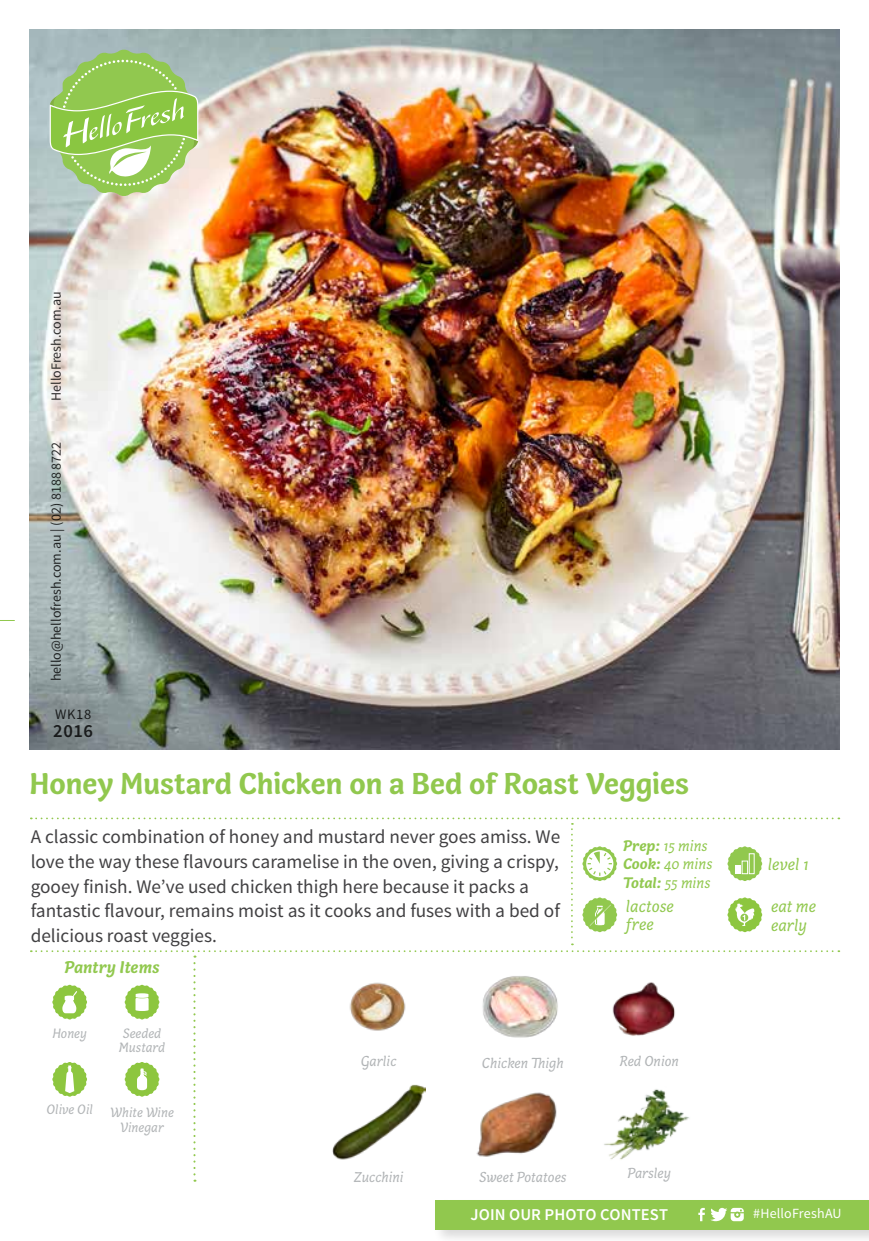
<style>
.page{position:relative;width:869px;height:1241px;background:#fff}
.page>*{position:absolute;margin:0;border:0;box-sizing:border-box;transform-origin:0 0}
.t1{font:700 30.97px "Capucine Basic";letter-spacing:-.005em;color:#91c84e}
.t2{font:19.25px/24.5px "Source Sans Pro";color:#414042}
.t3{font:600 18.55px "Source Sans Pro";color:#000}
.t4{font:italic 17.5px/18.6px "Capucine Basic";color:#91c84e}
.t5{font:italic 700 17.5px "Capucine Basic";color:#91c84e}
.t6{font:600 16.45px "Source Sans Pro";letter-spacing:.005em;color:#fff}
.t7{font:italic 15.75px/18.9px "Capucine Basic";color:#91c84e}
.t8{font:italic 14.88px "Capucine Basic";color:#b1b4b6}
.t9{font:14.53px "Source Sans Pro";color:#000}
.t10{font:14px "Source Sans Pro";color:#000}
.t11{font:italic 14px/14.5px "Capucine Basic";color:#b1b4b6}
.t12{font:14px "Source Sans Pro";letter-spacing:.01em;color:#fff}
.s1{font-weight:700}
</style>
<div class="page">
<img style="left:30px;top:30px;width:808px;height:719px">
<svg style="left:0;top:620px;width:14px;height:1px"></svg>
<svg style="left:50px;top:50px;width:148px;height:146px;background:#a5cd7a"></svg>
<div style="left:432px;top:1197px;width:436px;height:43px;background:#000;opacity:.15"></div>
<div style="left:435px;top:1199px;width:433px;height:29px;background:#91c84e"></div>
<svg style="left:698px;top:1207px;width:6px;height:13px"></svg>
<svg style="left:710px;top:1207px;width:33px;height:13px"></svg>
<svg style="left:31px;top:817px;width:808px;height:364px"></svg>
<p class="t10" style="left:47px;top:401px;width:111px;rotate:-90deg">HelloFresh.com.au</p>
<p class="t10" style="left:47px;top:681px;width:241px;rotate:-90deg">hello@hellofresh.com.au | (02) 8188 8722</p>
<p class="t9" style="left:55px;top:705px;width:38px">WK18</p>
<p class="t3" style="left:53px;top:719px;width:41px">2016</p>
<h1 class="t1" style="left:30px;top:759px;width:660px">Honey Mustard Chicken on a Bed of Roast Veggies</h1>
<p class="t2" style="left:31px;top:825px;width:531px">A classic combination of honey and mustard never goes amiss. We love the way these flavours caramelise in the oven, giving a crispy, gooey finish. We’ve used chicken thigh here because it packs a fantastic flavour, remains moist as it cooks and fuses with a bed of delicious roast veggies.</p>
<p class="t7" style="left:623px;top:836px;width:91px"><span class="s1">Prep:</span> 15 mins<br><span class="s1">Cook:</span> 40 mins<br><span class="s1">Total:</span> 55 mins</p>
<p class="t4" style="left:625px;top:897px;width:49px">lactose free</p>
<p class="t5" style="left:64px;top:954px;width:97px">Pantry Items</p>
<p class="t11" style="left:52px;top:1027px;width:36px">Honey</p>
<p class="t11" style="left:119px;top:1026px;width:48px">Seeded<br>Mustard</p>
<p class="t11" style="left:46px;top:1102px;width:48px">Olive Oil</p>
<p class="t11" style="left:110px;top:1105px;width:65px;text-align:center">White Wine<br>Vinegar</p>
<p class="t8" style="left:360px;top:1050px;width:37px">Garlic</p>
<p class="t8" style="left:353px;top:1165px;width:52px">Zucchini</p>
<p class="t8" style="left:481px;top:1052px;width:83px">Chicken Thigh</p>
<p class="t8" style="left:479px;top:1165px;width:89px">Sweet Potatoes</p>
<p class="t8" style="left:619px;top:1050px;width:61px">Red Onion</p>
<p class="t8" style="left:627px;top:1161px;width:45px">Parsley</p>
<p class="t4" style="left:767px;top:855px;width:42px">level 1</p>
<p class="t4" style="left:770px;top:897px;width:47px">eat me early</p>
<p class="t6" style="left:470px;top:1203px;width:199px">JOIN OUR PHOTO CONTEST</p>
<p class="t12" style="left:753px;top:1204px;width:90px">#HelloFreshAU</p>
</div>
